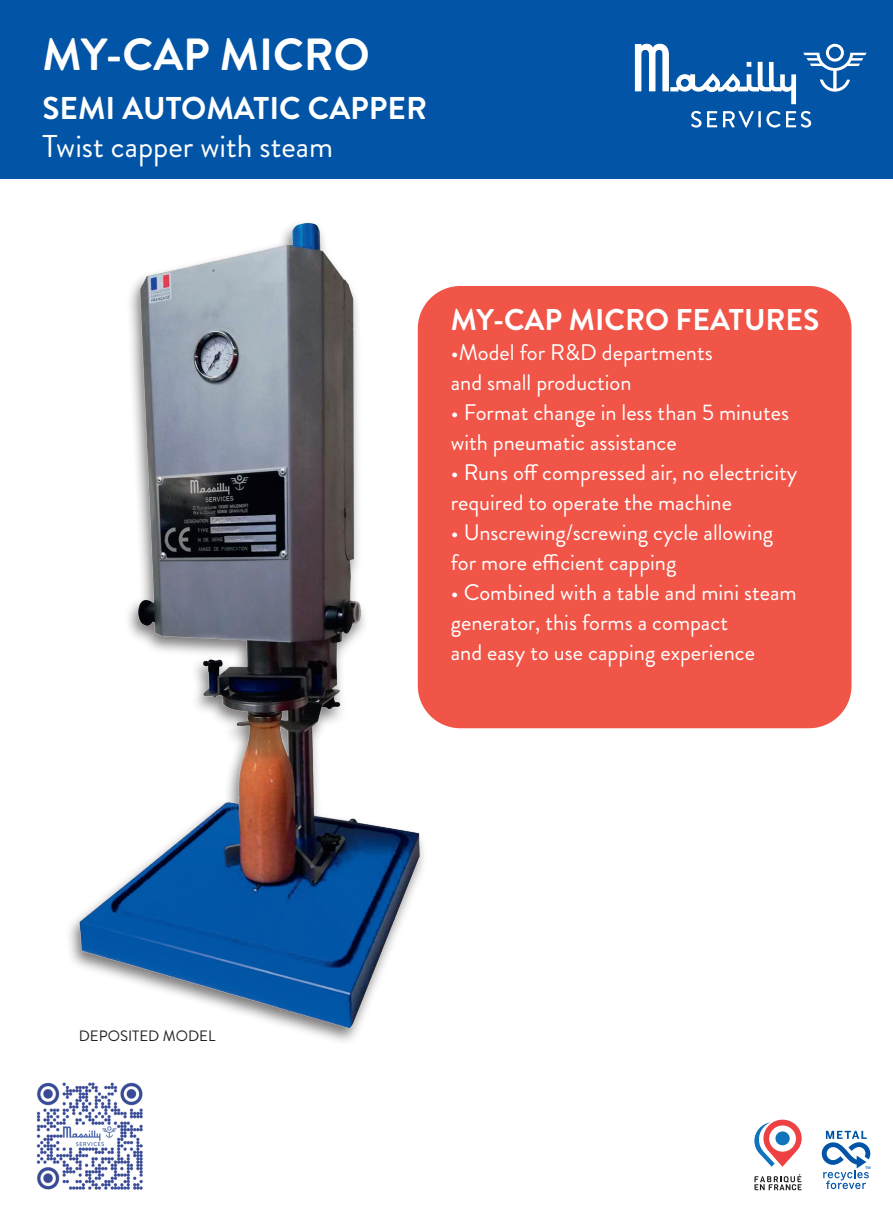
<style>
.page{position:relative;width:893px;height:1212px;background:#fff}
.page>*{position:absolute;margin:0;border:0;box-sizing:border-box;transform-origin:0 0}
.NOM_MACHINE---NEW{font:700 45px "Brandon Grotesque";color:#fff}
.TYPE_MACHINE_2---NEW{font:31.5px "Brandon Grotesque";color:#fff}
.TYPE_MACHINE---NEW{font:700 31.5px "Brandon Grotesque";color:#fff}
.LES_PLUS_-_NOS_SERVICES{font:700 30px "Brandon Grotesque";color:#fff}
.LES_PLUS_-_TEXTE{font:22.5px "Brandon Grotesque";color:#fff}
.TEXTE{font:15px "Brandon Grotesque";color:#231f20}
</style>
<div class="page">
<img style="left:69px;top:222px;width:391px;height:820px">
<div style="left:418px;top:286px;width:433px;height:442px;background:#f05548;border-radius:43px"></div>
<div style="left:0;top:0;width:893px;height:179px;background:#0154a6"></div>
<svg style="left:635px;top:44px;width:161px;height:60px"></svg>
<svg style="left:803px;top:44px;width:64px;height:48px"></svg>
<svg style="left:691px;top:111px;width:10px;height:17px"></svg>
<svg style="left:707px;top:111px;width:10px;height:16px"></svg>
<svg style="left:723px;top:111px;width:31px;height:17px"></svg>
<hr style="left:758px;top:111px;width:3px;height:16px;background:#fff">
<svg style="left:766px;top:111px;width:45px;height:17px"></svg>
<svg style="left:822px;top:1131px;width:48px;height:58px"></svg>
<img style="left:37px;top:1083px;width:106px;height:107px">
<svg style="left:754px;top:1174px;width:48px;height:16px"></svg>
<svg style="left:754px;top:1119px;width:48px;height:48px"></svg>
<div style="left:775px;top:1131px;width:15px;height:14px;background:#1074bc;border-radius:50%"></div>
<p class="NOM_MACHINE---NEW" style="left:43px;top:23px;width:329px">MY-CAP MICRO</p>
<p class="TYPE_MACHINE---NEW" style="left:43px;top:86px;width:386px">SEMI AUTOMATIC CAPPER</p>
<p class="TYPE_MACHINE_2---NEW" style="left:43px;top:125px;width:292px">Twist capper with steam</p>
<p class="LES_PLUS_-_NOS_SERVICES" style="left:451px;top:299px;width:370px">MY-CAP MICRO FEATURES</p>
<p class="LES_PLUS_-_TEXTE" style="left:451px;top:337px;width:264px">•Model for R&amp;D departments</p>
<p class="LES_PLUS_-_TEXTE" style="left:451px;top:367px;width:182px">and small production</p>
<p class="LES_PLUS_-_TEXTE" style="left:451px;top:397px;width:340px">• Format change in less than 5 minutes</p>
<p class="LES_PLUS_-_TEXTE" style="left:451px;top:427px;width:228px">with pneumatic assistance</p>
<p class="LES_PLUS_-_TEXTE" style="left:451px;top:457px;width:348px">• Runs off compressed air, no electricity</p>
<p class="LES_PLUS_-_TEXTE" style="left:451px;top:487px;width:283px">required to operate the machine</p>
<p class="LES_PLUS_-_TEXTE" style="left:451px;top:517px;width:324px">• Unscrewing/screwing cycle allowing</p>
<p class="LES_PLUS_-_TEXTE" style="left:451px;top:547px;width:227px">for more efficient capping</p>
<p class="LES_PLUS_-_TEXTE" style="left:451px;top:577px;width:347px">• Combined with a table and mini steam</p>
<p class="LES_PLUS_-_TEXTE" style="left:451px;top:607px;width:279px">generator, this forms a compact</p>
<p class="LES_PLUS_-_TEXTE" style="left:451px;top:637px;width:306px">and easy to use capping experience</p>
<p class="TEXTE" style="left:79px;top:1025px;width:138px">DEPOSITED MODEL</p>
</div>
